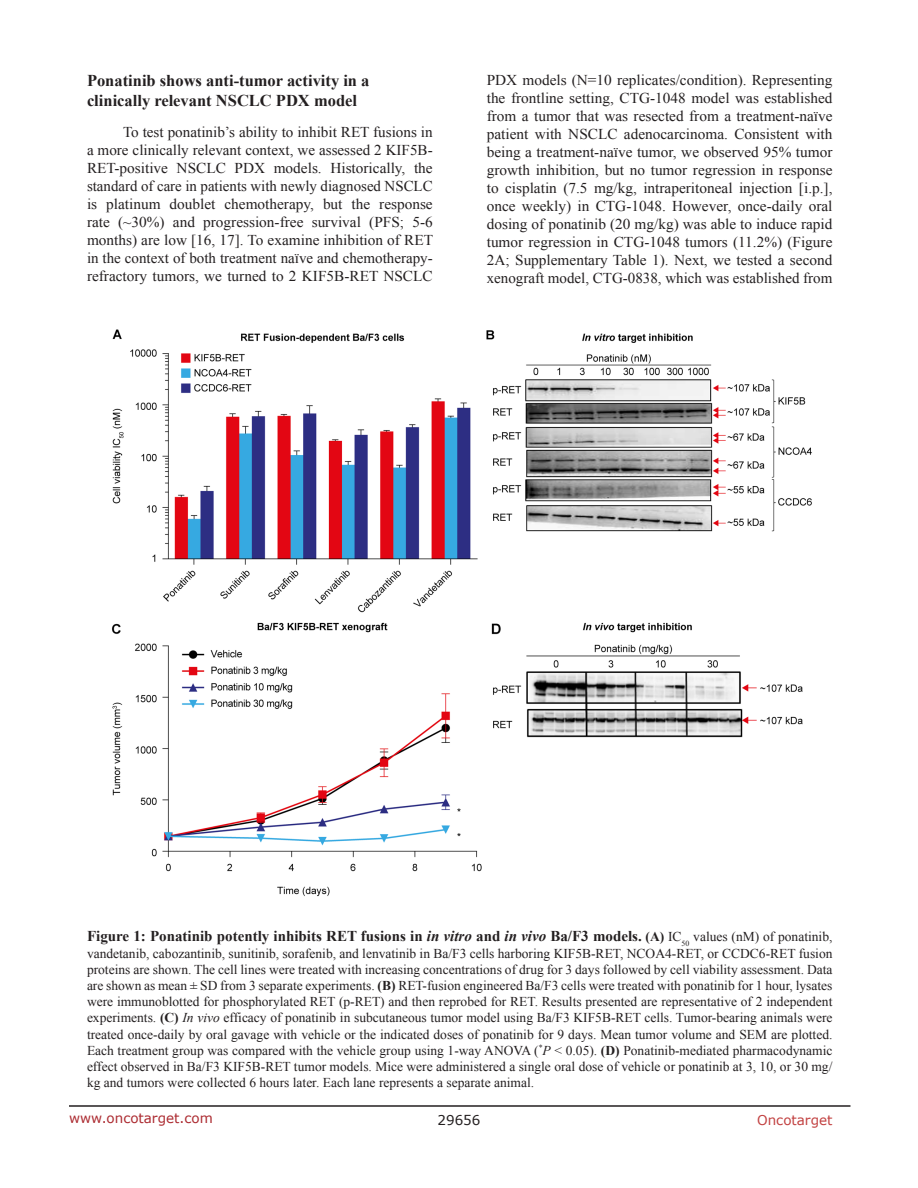
<style>
.page{position:relative;width:918px;height:1188px;background:#fff}
.page>*{position:absolute;margin:0;border:0;box-sizing:border-box;transform-origin:0 0}
.SubHeading{font:700 16.5px/19.8px "Times New Roman";color:#231f20}
.BodyText{font:15px/18px "Times New Roman";color:#231f20;text-align:justify}
.figuretext{font:700 15px "Times New Roman";color:#231f20}
.figuretext-2{font:13.5px/16.2px "Times New Roman";color:#231f20;text-align:justify}
.t1{font:13.5px "Verdana";color:#ac2b31}
.t2{font:13.5px "Verdana";color:#c24141}
.t3{font:13.5px "Verdana";color:#231f20}
.s1{font-style:italic}
.s2{font-size:13.5px}
.s3{font-weight:400;font-size:13.5px}
.s4{font-weight:700}
</style>
<div class="page">
<hr style="left:69px;top:1105px;width:781px;height:2px;background:#231f20">
<img style="left:112px;top:329px;width:700px;height:568px">
<p class="SubHeading" style="left:87px;top:70px;width:284px">Ponatinib shows anti-tumor activity in a clinically relevant NSCLC PDX model</p>
<p class="BodyText" style="left:87px;top:123px;width:348px;text-indent:36px">To test ponatinib’s ability to inhibit RET fusions in a more clinically relevant context, we assessed 2 KIF5B-RET-positive NSCLC PDX models. Historically, the standard of care in patients with newly diagnosed NSCLC is platinum doublet chemotherapy, but the response rate (~30%) and progression-free survival (PFS; 5-6 months) are low [16, 17]. To examine inhibition of RET in the context of both treatment naïve and chemotherapy&shy;refractory tumors, we turned to 2 KIF5B-RET NSCLC</p>
<p class="BodyText" style="left:487px;top:71px;width:347px">PDX models (N=10 replicates/condition). Representing the frontline setting, CTG-1048 model was established from a tumor that was resected from a treatment-naïve patient with NSCLC adenocarcinoma. Consistent with being a treatment-naïve tumor, we observed 95% tumor growth inhibition, but no tumor regression in response to cisplatin (7.5 mg/kg, intraperitoneal injection [i.p.], once weekly) in CTG-1048. However, once-daily oral dosing of ponatinib (20 mg/kg) was able to induce rapid tumor regression in CTG-1048 tumors (11.2%) (Figure 2A; Supplementary Table 1). Next, we tested a second xenograft model, CTG-0838, which was established from</p>
<p class="figuretext" style="left:87px;top:926px;width:747px">Figure 1: Ponatinib potently inhibits RET fusions in <span class="s1">in vitro</span> and <span class="s1">in vivo</span> Ba/F3 models. <span class="s2">(A)</span> <span class="s3">IC</span><sub>50</sub> <span class="s3">values (nM) of ponatinib,</span></p>
<p class="figuretext-2" style="left:87px;top:945px;width:747px">vandetanib, cabozantinib, sunitinib, sorafenib, and lenvatinib in Ba/F3 cells harboring KIF5B-RET, NCOA4-RET, or CCDC6-RET fusion proteins are shown. The cell lines were treated with increasing concentrations of drug for 3 days followed by cell viability assessment. Data are shown as mean ± SD from 3 separate experiments. <span class="s4">(B)</span> RET-fusion engineered Ba/F3 cells were treated with ponatinib for 1 hour, lysates were immunoblotted for phosphorylated RET (p-RET) and then reprobed for RET. Results presented are representative of 2 independent experiments. <span class="s4">(C)</span> <span class="s1">In vivo</span> efficacy of ponatinib in subcutaneous tumor model using Ba/F3 KIF5B-RET cells. Tumor-bearing animals were treated once-daily by oral gavage with vehicle or the indicated doses of ponatinib for 9 days. Mean tumor volume and SEM are plotted.<br>Each treatment group was compared with the vehicle group using 1-way ANOVA (<sup>*</sup><span class="s1">P</span> &lt; 0.05). <span class="s4">(D)</span> Ponatinib-mediated pharmacodynamic effect observed in Ba/F3 KIF5B-RET tumor models. Mice were administered a single oral dose of vehicle or ponatinib at 3, 10, or 30 mg/ kg and tumors were collected 6 hours later. Each lane represents a separate animal.</p>
<p class="t1" style="left:69px;top:1109px;width:145px">www.oncotarget.com</p>
<p class="t3" style="left:438px;top:1111px;width:44px">29656</p>
<p class="t2" style="left:757px;top:1111px;width:77px">Oncotarget</p>
</div>
